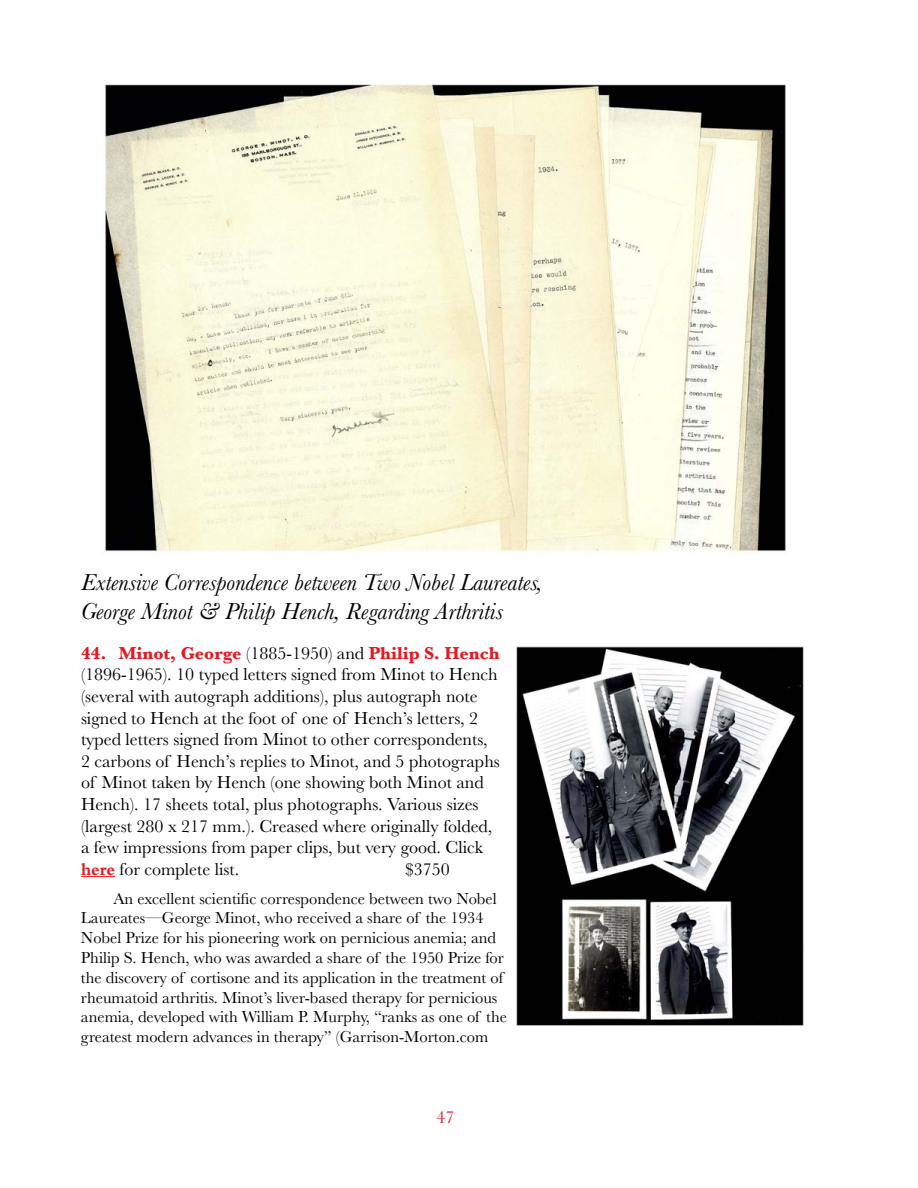
<style>
.page{position:relative;width:918px;height:1188px;background:#fff}
.page>*{position:absolute;margin:0;border:0;box-sizing:border-box;transform-origin:0 0}
.t1{font:italic 24px/28.8px "Baskerville";color:#000}
.t2{font:18px/21.6px "Baskerville";color:#000}
.t3{font:18px "Baskerville";color:#e31b23}
.t4{font:16.5px/19.8px "Baskerville";color:#000}
.s1{font-weight:700;color:#e31b23}
.s2{font-family:"Bembo Std";font-weight:700;color:#e31b23}
</style>
<div class="page">
<hr style="left:81px;top:876px;width:34px;height:1px;background:#e31b23">
<img style="left:516px;top:646px;width:288px;height:380px">
<img style="left:104px;top:84px;width:682px;height:469px">
<h1 class="t1" style="left:81px;top:568px;width:463px">Extensive Correspondence between Two Nobel Laureates,<br>George Minot &amp; Philip Hench, Regarding Arthritis</h1>
<p class="t2" style="left:81px;top:642px;width:420px"><span class="s1">44. Minot, George</span> (1885-1950) and <span class="s1">Philip S. Hench </span>(1896-1965). 10 typed letters signed from Minot to Hench (several with autograph additions), plus autograph note signed to Hench at the foot of one of Hench’s letters, 2 typed letters signed from Minot to other correspondents, 2 carbons of Hench’s replies to Minot, and 5 photographs of Minot taken by Hench (one showing both Minot and Hench). 17 sheets total, plus photographs. Various sizes (largest 280 x 217 mm.). Creased where originally folded, a few impressions from paper clips, but very good. Click <span class="s2">here</span> for complete list.</p>
<p class="t2" style="left:405px;top:858px;width:46px">$3750</p>
<p class="t4" style="left:81px;top:889px;width:428px;text-indent:32px">An excellent scientific correspondence between two Nobel Laureates—George Minot, who received a share of the 1934<br>Nobel Prize for his pioneering work on pernicious anemia; and Philip S. Hench, who was awarded a share of the 1950 Prize for the discovery of cortisone and its application in the treatment of rheumatoid arthritis. Minot’s liver-based therapy for pernicious anemia, developed with William P. Murphy, “ranks as one of the greatest modern advances in therapy” (Garrison-Morton.com</p>
<p class="t3" style="left:436px;top:1106px;width:19px">47</p>
</div>
